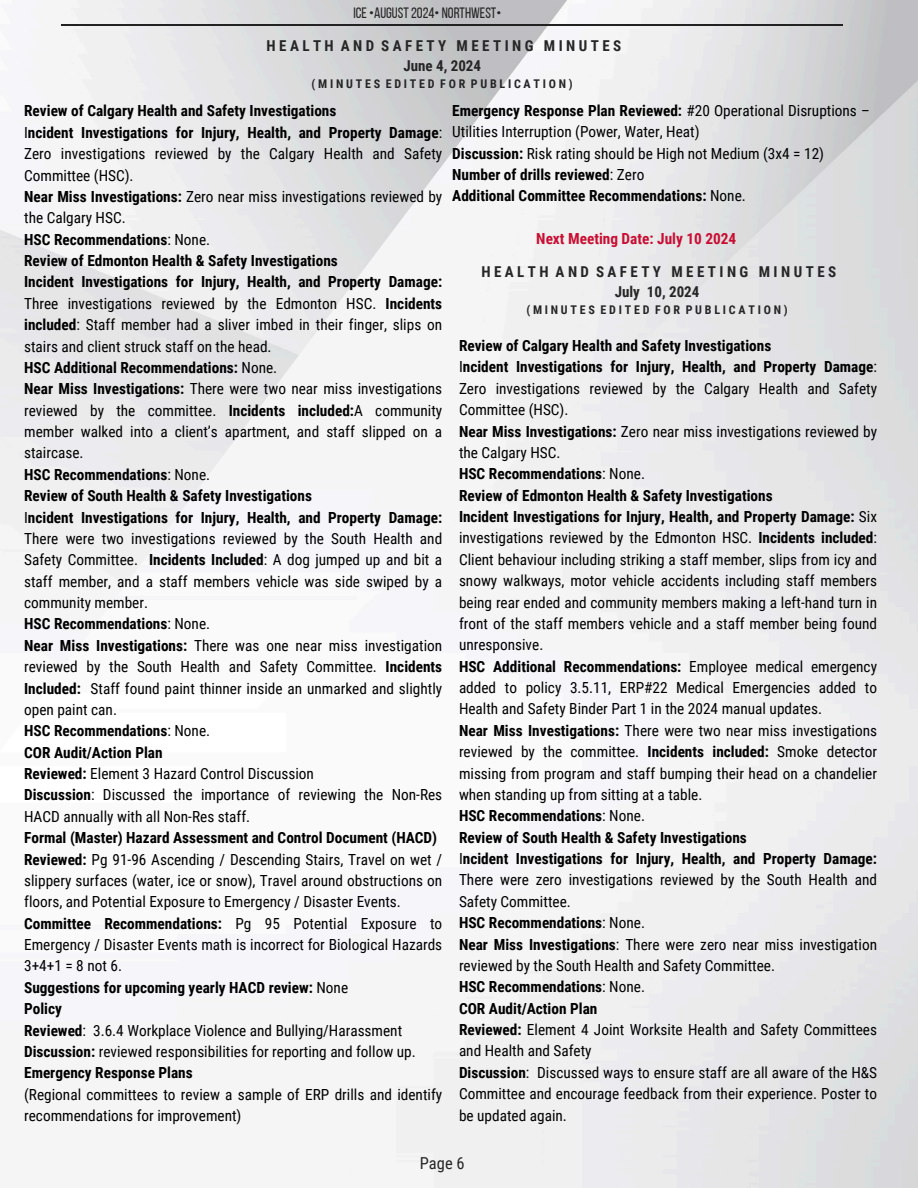
<style>
.page{position:relative;width:918px;height:1188px;background:#fff}
.page>*{position:absolute;margin:0;border:0;box-sizing:border-box;transform-origin:0 0}
.t1{font:16.5px "Roboto Condensed";color:#262626}
.t2{font:15.3px/21.3px "Roboto Condensed";color:#000;text-align:justify}
.t3{font:700 15.3px "Roboto Condensed";color:#000}
.t4{font:700 15.3px "Roboto Condensed";color:#c90e32}
.t5{font:700 15px/20px "Roboto Condensed";letter-spacing:.23em;color:#262626;text-align:center}
.t6{font:15px "Bebas Neue";color:#262626}
.t7{font:700 12px "Roboto Condensed";color:#262626}
.s1{font-weight:700}
.s2{font-weight:400}
</style>
<div class="page">
<img style="left:0;top:0;width:918px;height:1188px">
<hr style="left:62px;top:24px;width:781px;height:1px;background:#222">
<h1 class="t6" style="left:353px;top:7px;width:149px">ICE•AUGUST2024• NORTHWEST•</h1>
<p class="t5" style="left:267px;top:36px;width:356px">HEALTH AND SAFETY MEETING MINUTES<br>June 4, 2024</p>
<p class="t7" style="left:312px;top:77px;width:263px">( M I N U T E S E D I T E D F O R P U B L I C A T I O N )</p>
<p class="t2" style="left:452px;top:100px;width:419px"><span class="s1">Emergency Response Plan Reviewed:</span> #20 Operational Disruptions –<br>Utilities Interruption (Power, Water, Heat)</p>
<p class="t2" style="left:452px;top:143px;width:373px"><span class="s1">Discussion:</span> Risk rating should be High not Medium (3x4 = 12)</p>
<p class="t3" style="left:452px;top:166px;width:194px">Number of drills reviewed<span class="s2">: Zero</span></p>
<p class="t3" style="left:452px;top:187px;width:295px">Additional Committee Recommendations: <span class="s2">None.</span></p>
<h2 class="t4" style="left:536px;top:230px;width:202px">Next Meeting Date: July 10 2024</h2>
<p class="t5" style="left:481px;top:262px;width:356px">HEALTH AND SAFETY MEETING MINUTES<br>July 10, 2024</p>
<p class="t7" style="left:526px;top:303px;width:263px">( M I N U T E S E D I T E D F O R P U B L I C A T I O N )</p>
<p class="t3" style="left:459px;top:337px;width:314px">Review of Calgary Health and Safety Investigations</p>
<p class="t2" style="left:459px;top:357px;width:420px">I<span class="s1">ncident Investigations for Injury, Health, and Property Damage</span>:<br>Zero investigations reviewed by the Calgary Health and Safety Committee (HSC).</p>
<p class="t2" style="left:459px;top:421px;width:420px"><span class="s1">Near Miss Investigations:</span> Zero near miss investigations reviewed by the Calgary HSC.</p>
<p class="t3" style="left:459px;top:465px;width:188px">HSC Recommendations<span class="s2">: None.</span></p>
<p class="t3" style="left:459px;top:486px;width:315px">Review of Edmonton Health &amp; Safety Investigations</p>
<p class="t2" style="left:459px;top:506px;width:420px"><span class="s1">Incident Investigations for Injury, Health, and Property Damage:</span> Six investigations reviewed by the Edmonton HSC. <span class="s1">Incidents included</span>:<br>Client behaviour including striking a staff member, slips from icy and snowy walkways, motor vehicle accidents including staff members being rear ended and community members making a left-hand turn in front of the staff members vehicle and a staff member being found unresponsive.</p>
<p class="t2" style="left:459px;top:656px;width:420px"><span class="s1">HSC Additional Recommendations:</span> Employee medical emergency added to policy 3.5.11, ERP#22 Medical Emergencies added to Health and Safety Binder Part 1 in the 2024 manual updates.</p>
<p class="t2" style="left:459px;top:720px;width:420px"><span class="s1">Near Miss Investigations:</span> There were two near miss investigations reviewed by the committee. <span class="s1">Incidents included:</span> Smoke detector missing from program and staff bumping their head on a chandelier when standing up from sitting at a table.</p>
<p class="t3" style="left:459px;top:807px;width:188px">HSC Recommendations<span class="s2">: None.</span></p>
<p class="t3" style="left:459px;top:828px;width:289px">Review of South Health &amp; Safety Investigations</p>
<p class="t2" style="left:459px;top:848px;width:420px">I<span class="s1">ncident Investigations for Injury, Health, and Property Damage:<br></span>There were zero investigations reviewed by the South Health and Safety Committee.</p>
<p class="t3" style="left:459px;top:914px;width:188px">HSC Recommendations<span class="s2">: None.</span></p>
<p class="t2" style="left:459px;top:934px;width:420px"><span class="s1">Near Miss Investigations</span>: There were zero near miss investigation reviewed by the South Health and Safety Committee.</p>
<p class="t3" style="left:459px;top:978px;width:188px">HSC Recommendations<span class="s2">: None.</span></p>
<p class="t3" style="left:459px;top:999px;width:140px">COR Audit/Action Plan</p>
<p class="t2" style="left:459px;top:1019px;width:420px"><span class="s1">Reviewed:</span> Element 4 Joint Worksite Health and Safety Committees and Health and Safety</p>
<p class="t2" style="left:459px;top:1062px;width:420px"><span class="s1">Discussion</span>: Discussed ways to ensure staff are all aware of the H&amp;S Committee and encourage feedback from their experience. Poster to be updated again.</p>
<p class="t3" style="left:24px;top:102px;width:314px">Review of Calgary Health and Safety Investigations</p>
<p class="t2" style="left:24px;top:122px;width:420px">I<span class="s1">ncident Investigations for Injury, Health, and Property Damage</span>:<br>Zero investigations reviewed by the Calgary Health and Safety Committee (HSC).</p>
<p class="t2" style="left:24px;top:186px;width:420px"><span class="s1">Near Miss Investigations:</span> Zero near miss investigations reviewed by the Calgary HSC.</p>
<p class="t3" style="left:24px;top:231px;width:188px">HSC Recommendations<span class="s2">: None.</span></p>
<h2 class="t3" style="left:24px;top:252px;width:315px">Review of Edmonton Health &amp; Safety Investigations</h2>
<p class="t2" style="left:24px;top:272px;width:420px"><span class="s1">Incident Investigations for Injury, Health, and Property Damage:<br></span>Three investigations reviewed by the Edmonton HSC. <span class="s1">Incidents included</span>: Staff member had a sliver imbed in their finger, slips on stairs and client struck staff on the head.</p>
<p class="t3" style="left:24px;top:359px;width:255px">HSC Additional Recommendations: <span class="s2">None.</span></p>
<p class="t2" style="left:24px;top:378px;width:420px"><span class="s1">Near Miss Investigations:</span> There were two near miss investigations reviewed by the committee. <span class="s1">Incidents included:</span>A community member walked into a client’s apartment, and staff slipped on a staircase.</p>
<p class="t3" style="left:24px;top:466px;width:188px">HSC Recommendations<span class="s2">: None.</span></p>
<p class="t3" style="left:24px;top:487px;width:289px">Review of South Health &amp; Safety Investigations</p>
<p class="t2" style="left:24px;top:507px;width:420px">I<span class="s1">ncident Investigations for Injury, Health, and Property Damage:<br></span>There were two investigations reviewed by the South Health and Safety Committee. <span class="s1">Incidents Included</span>: A dog jumped up and bit a staff member, and a staff members vehicle was side swiped by a community member.</p>
<p class="t3" style="left:24px;top:615px;width:188px">HSC Recommendations<span class="s2">: None.</span></p>
<p class="t2" style="left:24px;top:635px;width:420px"><span class="s1">Near Miss Investigations:</span> There was one near miss investigation reviewed by the South Health and Safety Committee. <span class="s1">Incidents Included:</span> Staff found paint thinner inside an unmarked and slightly open paint can.</p>
<p class="t3" style="left:24px;top:722px;width:188px">HSC Recommendations<span class="s2">: None.</span></p>
<p class="t3" style="left:24px;top:744px;width:140px">COR Audit/Action Plan</p>
<p class="t2" style="left:24px;top:763px;width:291px"><span class="s1">Reviewed:</span> Element 3 Hazard Control Discussion</p>
<p class="t2" style="left:24px;top:785px;width:420px"><span class="s1">Discussion</span>: Discussed the importance of reviewing the Non-Res<br>HACD annually with all Non-Res staff.</p>
<p class="t3" style="left:24px;top:829px;width:415px">Formal (Master) Hazard Assessment and Control Document (HACD)</p>
<p class="t2" style="left:24px;top:849px;width:420px"><span class="s1">Reviewed:</span> Pg 91-96 Ascending / Descending Stairs, Travel on wet / slippery surfaces (water, ice or snow), Travel around obstructions on floors, and Potential Exposure to Emergency / Disaster Events.</p>
<p class="t2" style="left:24px;top:913px;width:420px"><span class="s1">Committee Recommendations:</span> Pg 95 Potential Exposure to Emergency / Disaster Events math is incorrect for Biological Hazards 3+4+1 = 8 not 6.</p>
<p class="t3" style="left:24px;top:979px;width:326px">Suggestions for upcoming yearly HACD review: <span class="s2">None</span></p>
<p class="t3" style="left:24px;top:1000px;width:39px">Policy</p>
<p class="t2" style="left:24px;top:1020px;width:380px"><span class="s1">Reviewed</span>: 3.6.4 Workplace Violence and Bullying/Harassment</p>
<p class="t2" style="left:24px;top:1041px;width:393px"><span class="s1">Discussion:</span> reviewed responsibilities for reporting and follow up.</p>
<p class="t3" style="left:24px;top:1064px;width:170px">Emergency Response Plans</p>
<p class="t2" style="left:24px;top:1084px;width:420px">(Regional committees to review a sample of ERP drills and identify recommendations for improvement)</p>
<h2 class="t1" style="left:420px;top:1154px;width:46px">Page 6</h2>
</div>
